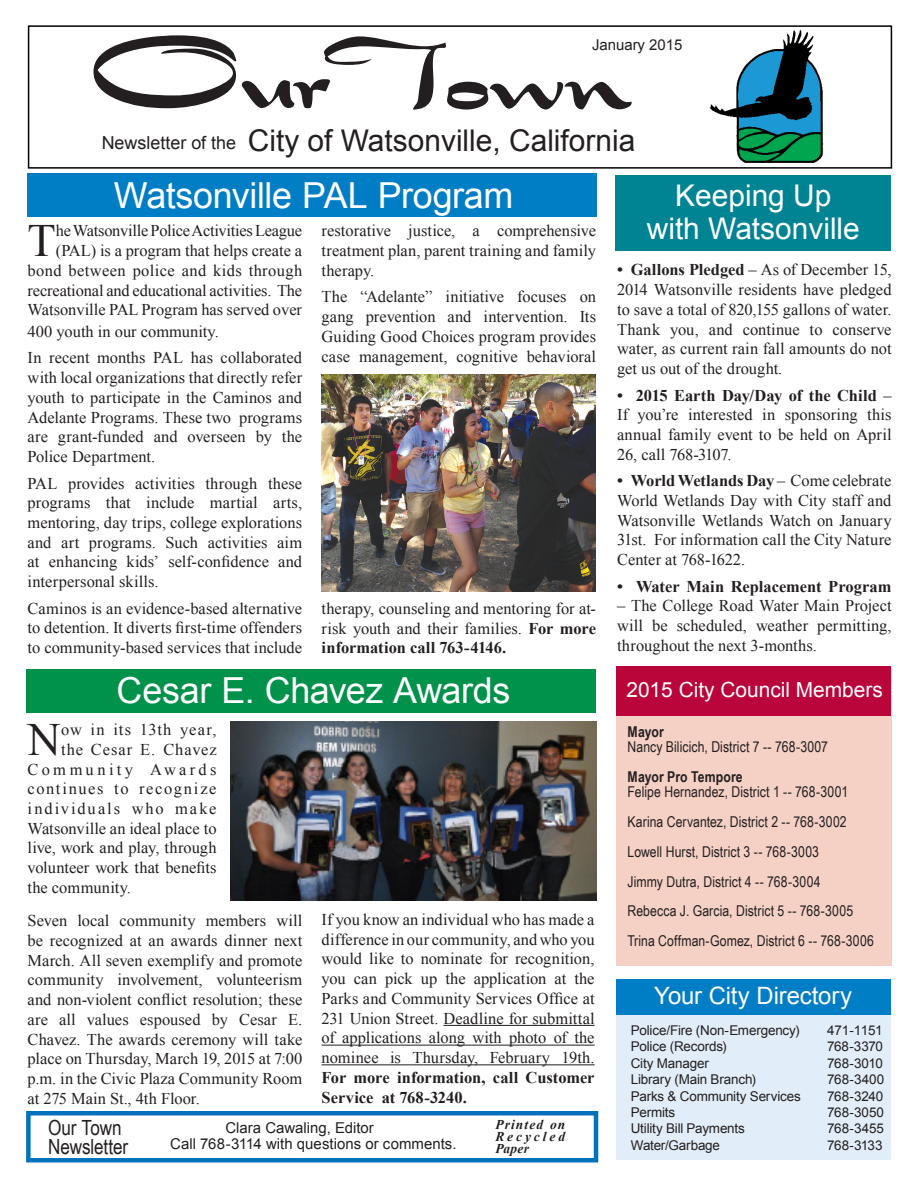
<style>
.page{position:relative;width:918px;height:1188px;background:#fff}
.page>*{position:absolute;margin:0;border:0;box-sizing:border-box;transform-origin:0 0}
.t1{font:112.05px "Draconian";letter-spacing:-.04em;color:#231f20}
.Subhead_2{font:46.2px "Times New Roman";color:#231f20}
.t2{font:35.85px "Arial";letter-spacing:-.01em;color:#fff}
.t3{font:29.85px "Arial";color:#231f20}
.t4{font:29.85px "Arial";color:#fff}
.No_Spacing{font:23.85px "Arial";letter-spacing:-.005em;color:#fff}
.t5{font:20.85px "Arial";color:#fff}
.Subhead_2-2{font:20.85px "Arial Narrow";letter-spacing:-.005em;color:#231f20}
.t6{font:18px "Arial";color:#231f20}
.Subhead_2-3{font:16.5px/19.8px "Times New Roman";color:#231f20;text-align:justify}
.t7{font:700 16.5px "Times New Roman";color:#231f20}
.Subhead_2-4{font:16.5px "Times New Roman";letter-spacing:.1em;color:#231f20}
.Subhead_2-5{font:16.5px "Times New Roman";letter-spacing:.115em;color:#231f20}
.Subhead_2-6{font:16.5px "Times New Roman";letter-spacing:.065em;color:#231f20}
.Subhead_2-7{font:16.5px "Times New Roman";letter-spacing:.055em;color:#231f20}
.Subhead_2-8{font:16.5px "Times New Roman";letter-spacing:.2em;color:#231f20}
.Subhead_2-9{font:15px "Arial Narrow";letter-spacing:.005em;color:#231f20}
.citytext{font:15px "Arial";color:#231f20}
.Subhead_2-10{font:700 15px "Arial Narrow";letter-spacing:.01em;color:#231f20}
.Body_Text{font:13.5px "Arial";letter-spacing:-.01em;color:#231f20}
.citytext-2{font:italic 700 13.5px/12px "Times New Roman";letter-spacing:.085em;color:#231f20;text-align:justify}
.s1{font-weight:700}
</style>
<div class="page">
<div style="left:616px;top:666px;width:276px;height:300px;background:#f4d0c5"></div>
<div style="left:617px;top:666px;width:274px;height:50px;background:#ba053a"></div>
<img style="left:709px;top:30px;width:115px;height:133px">
<div style="left:28px;top:25px;width:864px;height:144px;border:1px solid #000"></div>
<div style="left:26px;top:1111px;width:572px;height:51px;border:4px solid #0072bc"></div>
<div style="left:27px;top:173px;width:569px;height:43px;background:#007ec5"></div>
<div style="left:615px;top:175px;width:276px;height:76px;background:#008393"></div>
<div style="left:616px;top:985px;width:275px;height:175px;background:#e1edf8"></div>
<div style="left:617px;top:979px;width:274px;height:36px;background:#007ec5"></div>
<div style="left:27px;top:669px;width:569px;height:43px;background:#00914a"></div>
<hr style="left:443px;top:1025px;width:152px;height:1px;background:#231f20">
<hr style="left:322px;top:1045px;width:273px;height:1px;background:#231f20">
<hr style="left:322px;top:1064px;width:273px;height:1px;background:#231f20">
<img style="left:230px;top:722px;width:367px;height:179px">
<img style="left:322px;top:374px;width:273px;height:218px">
<p class="t1" style="left:86px;top:14px;width:549px">OurTown</p>
<p class="t6" style="left:102px;top:131px;width:136px">Newsletter of the</p>
<p class="t3" style="left:248px;top:120px;width:389px">City of Watsonville, California</p>
<p class="citytext" style="left:592px;top:34px;width:92px">January 2015</p>
<p class="t2" style="left:114px;top:171px;width:401px">Watsonville PAL Program</p>
<p class="t4" style="left:675px;top:175px;width:158px">Keeping Up</p>
<p class="t4" style="left:647px;top:207px;width:215px">with Watsonville</p>
<p class="Subhead_2-3" style="left:322px;top:221px;width:276px">restorative justice, a comprehensive treatment plan, parent training and family therapy.</p>
<p class="Subhead_2-3" style="left:322px;top:286px;width:276px">The “Adelante” initiative focuses on gang prevention and intervention. Its Guiding Good Choices program provides case management, cognitive behavioral</p>
<p class="Subhead_2-3" style="left:28px;top:221px;width:276px;text-align:right">he Watsonville Police Activities League (PAL) is a program that helps create a bond between police and kids through recreational and educational activities. The Watsonville PAL Program has served over</p>
<p class="Subhead_2-3" style="left:28px;top:321px;width:193px">400 youth in our community.</p>
<p class="Subhead_2-3" style="left:28px;top:348px;width:276px">In recent months PAL has collaborated with local organizations that directly refer youth to participate in the Caminos and Adelante Programs. These two programs are grant-funded and overseen by the Police Department.</p>
<p class="Subhead_2-3" style="left:28px;top:473px;width:276px">PAL provides activities through these programs that include martial arts, mentoring, day trips, college explorations and art programs. Such activities aim at enhancing kids’ self-confidence and interpersonal skills.</p>
<p class="Subhead_2-3" style="left:28px;top:598px;width:276px">Caminos is an evidence-based alternative to detention. It diverts first-time offenders to community-based services that include</p>
<p class="Subhead_2" style="left:28px;top:208px;width:30px">T</p>
<p class="Subhead_2-3" style="left:617px;top:260px;width:276px"><span class="s1">• Gallons Pledged</span> – As of December 15, 2014 Watsonville residents have pledged to save a total of 820,155 gallons of water.<br>Thank you, and continue to conserve water, as current rain fall amounts do not get us out of the drought.</p>
<p class="Subhead_2-3" style="left:617px;top:385px;width:276px"><span class="s1">• 2015 Earth Day/Day of the Child</span> – If you’re interested in sponsoring this annual family event to be held on April 26, call 768-3107.</p>
<p class="Subhead_2-3" style="left:617px;top:470px;width:276px"><span class="s1">• World Wetlands Day</span> – Come celebrate World Wetlands Day with City staff and Watsonville Wetlands Watch on January 31st. For information call the City Nature Center at 768-1622.</p>
<p class="t7" style="left:617px;top:574px;width:276px">• Water Main Replacement Program</p>
<p class="Subhead_2-3" style="left:617px;top:595px;width:276px">– The College Road Water Main Project will be scheduled, weather permitting, throughout the next 3-months.</p>
<p class="Subhead_2-3" style="left:322px;top:598px;width:276px">therapy, counseling and mentoring for at&shy;risk youth and their families. <span class="s1">For more information call 763-4146.</span></p>
<p class="t2" style="left:117px;top:666px;width:395px">Cesar E. Chavez Awards</p>
<p class="t5" style="left:626px;top:675px;width:258px">2015 City Council Members</p>
<p class="Subhead_2" style="left:28px;top:707px;width:35px">N</p>
<p class="Subhead_2-6" style="left:61px;top:718px;width:157px">ow in its 13th year,</p>
<p class="Subhead_2-7" style="left:61px;top:738px;width:157px">the Cesar E. Chavez</p>
<p class="Subhead_2-8" style="left:28px;top:757px;width:190px">Community Awards</p>
<p class="Subhead_2-4" style="left:28px;top:777px;width:191px">continues to recognize</p>
<p class="Subhead_2-5" style="left:28px;top:797px;width:190px">individuals who make</p>
<p class="Subhead_2-3" style="left:28px;top:818px;width:190px">Watsonville an ideal place to</p>
<p class="Subhead_2-3" style="left:28px;top:838px;width:191px">live, work and play, through</p>
<p class="Subhead_2-3" style="left:28px;top:857px;width:191px">volunteer work that benefits</p>
<p class="Subhead_2-3" style="left:28px;top:877px;width:105px">the community.</p>
<p class="Subhead_2-3" style="left:28px;top:910px;width:276px">Seven local community members will be recognized at an awards dinner next March. All seven exemplify and promote community involvement, volunteerism and non-violent conflict resolution; these are all values espoused by Cesar E.<br>Chavez. The awards ceremony will take place on Thursday, March 19, 2015 at 7:00 p.m. in the Civic Plaza Community Room at 275 Main St., 4th Floor.</p>
<p class="Subhead_2-3" style="left:322px;top:909px;width:275px">If you know an individual who has made a difference in our community, and who you would like to nominate for recognition, you can pick up the application at the Parks and Community Services Office at 231 Union Street. Deadline for submittal of applications along with photo of the nominee is Thursday, February 19th.<br><span class="s1">For more information, call Customer Service at 768-3240.</span></p>
<p class="Subhead_2-2" style="left:48px;top:1112px;width:75px">Our Town</p>
<p class="Subhead_2-2" style="left:48px;top:1132px;width:82px">Newsletter</p>
<p class="citytext" style="left:225px;top:1117px;width:150px">Clara Cawaling, Editor</p>
<p class="citytext" style="left:170px;top:1134px;width:288px">Call 768-3114 with questions or comments.</p>
<p class="citytext-2" style="left:495px;top:1118px;width:71px">Printed on Recycled Paper</p>
<p class="Subhead_2-10" style="left:628px;top:720px;width:38px">Mayor</p>
<p class="Subhead_2-9" style="left:628px;top:736px;width:202px">Nancy Bilicich, District 7 -- 768-3007</p>
<p class="Subhead_2-10" style="left:628px;top:765px;width:117px">Mayor Pro Tempore</p>
<p class="Subhead_2-9" style="left:628px;top:781px;width:222px">Felipe Hernandez, District 1 -- 768-3001</p>
<p class="Subhead_2-9" style="left:628px;top:810px;width:221px">Karina Cervantez, District 2 -- 768-3002</p>
<p class="Subhead_2-9" style="left:628px;top:840px;width:193px">Lowell Hurst, District 3 -- 768-3003</p>
<p class="Subhead_2-9" style="left:628px;top:870px;width:195px">Jimmy Dutra, District 4 -- 768-3004</p>
<p class="Subhead_2-9" style="left:628px;top:900px;width:227px">Rebecca J. Garcia, District 5 -- 768-3005</p>
<p class="Subhead_2-9" style="left:628px;top:930px;width:248px">Trina Coffman-Gomez, District 6 -- 768-3006</p>
<p class="No_Spacing" style="left:654px;top:979px;width:199px">Your City Directory</p>
<p class="Body_Text" style="left:631px;top:1021px;width:170px">Police/Fire (Non-Emergency)</p>
<p class="Body_Text" style="left:827px;top:1021px;width:57px">471-1151</p>
<p class="Body_Text" style="left:631px;top:1037px;width:97px">Police (Records)</p>
<p class="Body_Text" style="left:827px;top:1037px;width:57px">768-3370</p>
<p class="Body_Text" style="left:631px;top:1054px;width:80px">City Manager</p>
<p class="Body_Text" style="left:827px;top:1054px;width:57px">768-3010</p>
<p class="Body_Text" style="left:631px;top:1070px;width:127px">Library (Main Branch)</p>
<p class="Body_Text" style="left:827px;top:1070px;width:59px">768-3400</p>
<p class="Body_Text" style="left:631px;top:1086px;width:172px">Parks &amp; Community Services</p>
<p class="Body_Text" style="left:827px;top:1086px;width:58px">768-3240</p>
<p class="Body_Text" style="left:631px;top:1103px;width:46px">Permits</p>
<p class="Body_Text" style="left:827px;top:1103px;width:58px">768-3050</p>
<p class="Body_Text" style="left:631px;top:1119px;width:116px">Utility Bill Payments</p>
<p class="Body_Text" style="left:827px;top:1119px;width:58px">768-3455</p>
<p class="Body_Text" style="left:631px;top:1136px;width:91px">Water/Garbage</p>
<p class="Body_Text" style="left:827px;top:1136px;width:57px">768-3133</p>
</div>
